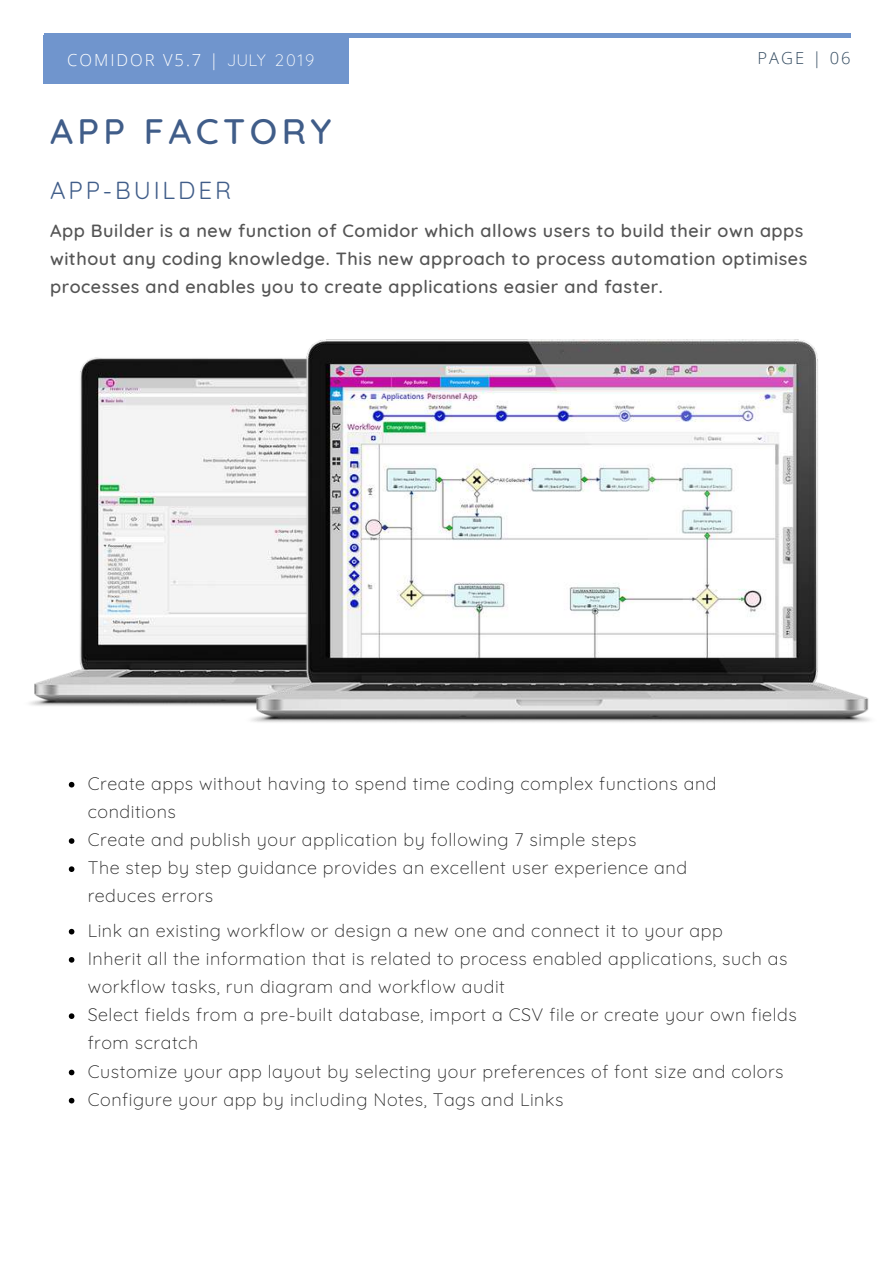
<style>
.page{position:relative;width:894px;height:1264px;background:#fff}
.page>*{position:absolute;margin:0;border:0;box-sizing:border-box;transform-origin:0 0}
.t1{font:500 36px "Quicksand";letter-spacing:.12em;color:#405d89}
.t2{font:24px "Quicksand";letter-spacing:.12em;color:#405d89}
.t3{font:300 18px/28.2px "Quicksand";letter-spacing:.03em;color:#222}
.t4{font:500 18px/28.2px "Quicksand";letter-spacing:.03em;color:#545454}
.t5{font:300 16.5px "Open Sans";letter-spacing:.12em;color:#fff}
.t6{font:300 16.5px "Open Sans";letter-spacing:.12em;color:#364d62}
.s1{font-family:"Quicksand"}
</style>
<div class="page">
<hr style="left:44px;top:34px;width:806px;height:3px;background:#7095cd">
<div style="left:44px;top:36px;width:305px;height:47px;background:#7095cd"></div>
<svg style="left:69px;top:781px;width:5px;height:6px"></svg>
<svg style="left:69px;top:838px;width:5px;height:5px"></svg>
<svg style="left:69px;top:866px;width:5px;height:6px"></svg>
<svg style="left:69px;top:928px;width:5px;height:6px"></svg>
<svg style="left:69px;top:957px;width:5px;height:5px"></svg>
<svg style="left:69px;top:1013px;width:5px;height:5px"></svg>
<svg style="left:69px;top:1069px;width:5px;height:6px"></svg>
<svg style="left:69px;top:1097px;width:5px;height:6px"></svg>
<img style="left:29px;top:357px;width:214px;height:349px">
<img style="left:243px;top:339px;width:627px;height:384px">
<p class="t5" style="left:67px;top:48px;width:248px">COMIDOR V5.7 | <span class="s1">JULY 2019</span></p>
<p class="t6" style="left:757px;top:47px;width:94px">PAGE | 06</p>
<h1 class="t1" style="left:50px;top:108px;width:283px">APP FACTORY</h1>
<h2 class="t2" style="left:50px;top:175px;width:182px">APP-BUILDER</h2>
<p class="t4" style="left:50px;top:216px;width:758px">App Builder is a new function of Comidor which allows users to build their own apps without any coding knowledge. This new approach to process automation optimises processes and enables you to create applications easier and faster.</p>
<p class="t3" style="left:88px;top:769px;width:630px">Create apps without having to spend time coding complex functions and conditions<br>Create and publish your application by following 7 simple steps<br>The step by step guidance provides an excellent user experience and reduces errors</p>
<p class="t3" style="left:88px;top:915px;width:710px">Link an existing workflow or design a new one and connect it to your app<br>Inherit all the information that is related to process enabled applications, such as workflow tasks, run diagram and workflow audit<br>Select fields from a pre-built database, import a CSV file or create your own fields from scratch<br>Customize your app layout by selecting your preferences of font size and colors Configure your app by including Notes, Tags and Links</p>
</div>
